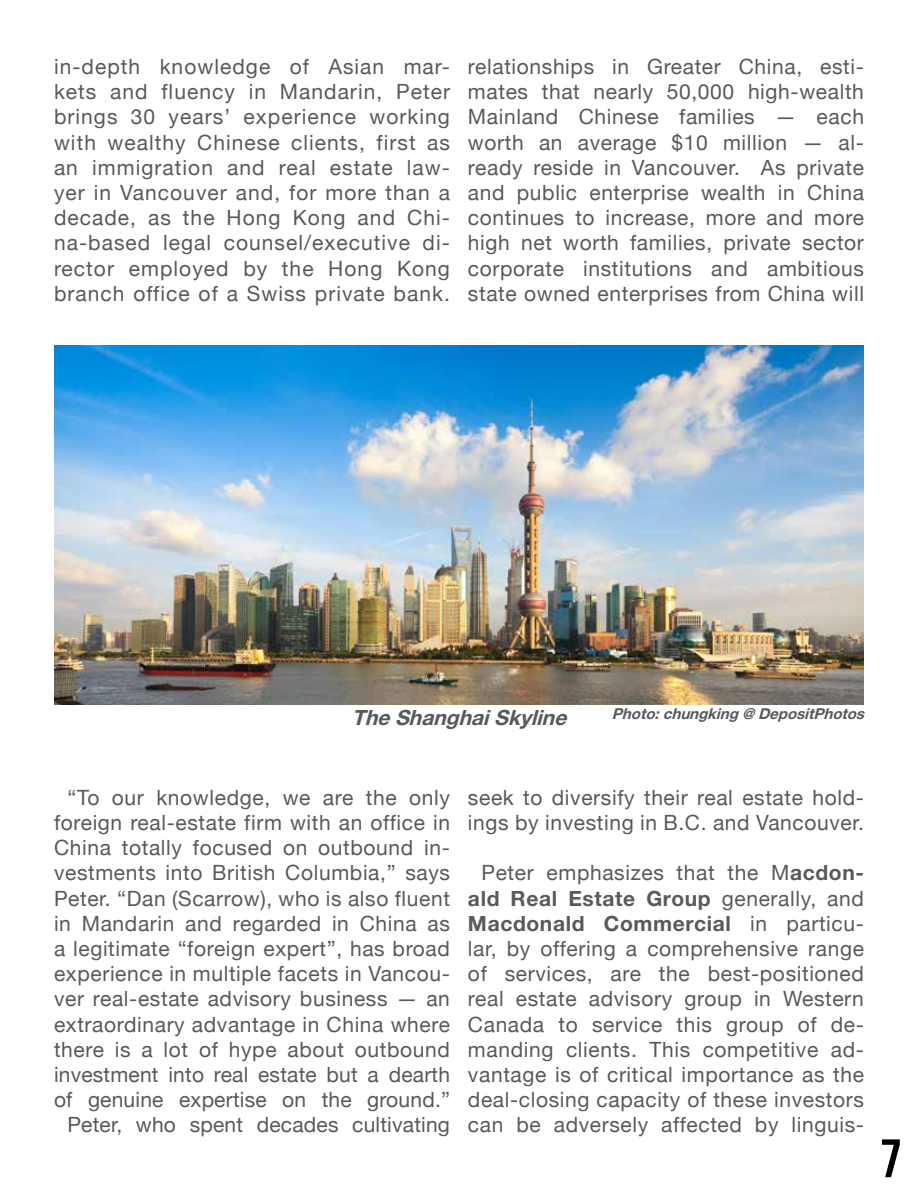
<style>
.page{position:relative;width:918px;height:1188px;background:#fff}
.page>*{position:absolute;margin:0;border:0;box-sizing:border-box;transform-origin:0 0}
.t1{font:54px "Bebas Neue";color:#000}
.t2{font:21px/25.2px "Helvetica Neue";letter-spacing:.03em;color:#58595b;text-align:justify}
.t3{font:italic 700 21px "Helvetica Neue";color:#58595b}
.t4{font:italic 700 15px "Helvetica Neue";color:#58595b}
.s1{font-weight:700}
</style>
<div class="page">
<img style="left:54px;top:346px;width:810px;height:358px">
<p class="t2" style="left:54px;top:54px;width:398px">in-depth knowledge of Asian mar&shy;kets and fluency in Mandarin, Peter brings 30 years’ experience working with wealthy Chinese clients, first as an immigration and real estate law&shy;yer in Vancouver and, for more than a decade, as the Hong Kong and Chi&shy;na-based legal counsel/executive di&shy;rector employed by the Hong Kong branch office of a Swiss private bank.</p>
<p class="t2" style="left:468px;top:54px;width:398px">relationships in Greater China, esti&shy;mates that nearly 50,000 high-wealth Mainland Chinese families — each worth an average $10 million — al&shy;ready reside in Vancouver. As private and public enterprise wealth in China continues to increase, more and more high net worth families, private sector corporate institutions and ambitious state owned enterprises from China will</p>
<p class="t3" style="left:352px;top:701px;width:225px">TheShanghaiSkyline</p>
<p class="t4" style="left:612px;top:702px;width:260px">Photo:chungking@DepositPhotos</p>
<p class="t2" style="left:54px;top:784px;width:398px;text-align:right">“To our knowledge, we are the only foreign real-estate firm with an office in China totally focused on outbound in&shy;vestments into British Columbia,” says Peter. “Dan (Scarrow), who is also fluent in Mandarin and regarded in China as a legitimate “foreign expert”, has broad experience in multiple facets in Vancou&shy;ver real-estate advisory business — an extraordinary advantage in China where there is a lot of hype about outbound investment into real estate but a dearth of genuine expertise on the ground.” Peter, who spent decades cultivating</p>
<p class="t2" style="left:468px;top:784px;width:398px">seek to diversify their real estate hold&shy;ings by investing in B.C. and Vancouver.</p>
<p class="t2" style="left:468px;top:860px;width:398px;text-indent:14px">Peter emphasizes that the M<span class="s1">acdon&shy;ald Real Estate Group</span> generally, and <span class="s1">Macdonald Commercial</span> in particu&shy;lar, by offering a comprehensive range of services, are the best-positioned real estate advisory group in Western Canada to service this group of de&shy;manding clients. This competitive ad&shy;vantage is of critical importance as the deal-closing capacity of these investors can be adversely affected by linguis-</p>
<h1 class="t1" style="left:880px;top:1129px;width:23px">7</h1>
</div>
